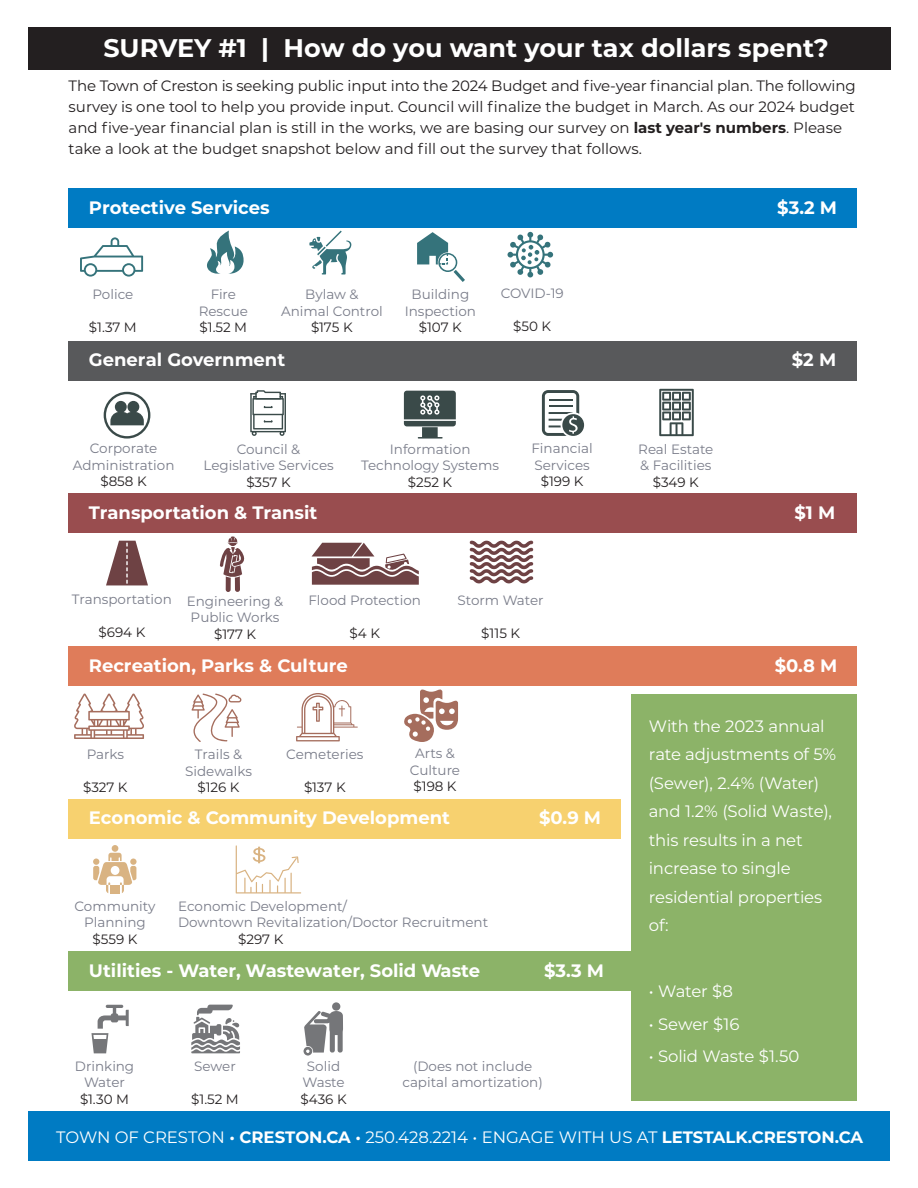
<style>
.page{position:relative;width:918px;height:1188px;background:#fff}
.page>*{position:absolute;margin:0;border:0;box-sizing:border-box;transform-origin:0 0}
.t1{font:700 25.5px "Montserrat";color:#fff}
.t2{font:700 18px "Montserrat";color:#fff}
.t3{font:16.5px/28.5px "Montserrat";letter-spacing:-.01em;color:#fff}
.t4{font:15px/21px "Montserrat";color:#231f20}
.t5{font:13.5px/16.5px "Montserrat";color:#797c89;text-align:center}
.t6{font:13.5px "Montserrat";color:#231f20}
.s1{font-weight:700}
.s2{color:#231f20}
.s3{font-weight:600}
</style>
<div class="page">
<div style="left:28px;top:27px;width:862px;height:42px;background:#231f20"></div>
<div style="left:29px;top:1112px;width:861px;height:49px;background:#007bc3"></div>
<div style="left:631px;top:694px;width:226px;height:407px;background:#8cb368"></div>
<div style="left:69px;top:188px;width:788px;height:40px;background:#007bc3"></div>
<div style="left:69px;top:341px;width:788px;height:40px;background:#58595b"></div>
<div style="left:69px;top:493px;width:788px;height:40px;background:#994d4f"></div>
<div style="left:69px;top:646px;width:788px;height:40px;background:#df7c5a"></div>
<div style="left:69px;top:799px;width:552px;height:40px;background:#f7d16f"></div>
<div style="left:69px;top:951px;width:788px;height:40px;background:#8cb368"></div>
<svg style="left:80px;top:237px;width:63px;height:40px"></svg>
<svg style="left:207px;top:231px;width:37px;height:43px"></svg>
<svg style="left:309px;top:231px;width:42px;height:43px"></svg>
<svg style="left:417px;top:232px;width:48px;height:50px"></svg>
<svg style="left:508px;top:232px;width:45px;height:45px"></svg>
<svg style="left:104px;top:392px;width:46px;height:47px"></svg>
<svg style="left:250px;top:390px;width:36px;height:46px"></svg>
<svg style="left:404px;top:391px;width:52px;height:35px;background:#566463"></svg>
<hr style="left:418px;top:437px;width:25px;height:2px;background:#3a4a49">
<svg style="left:542px;top:390px;width:42px;height:46px"></svg>
<svg style="left:659px;top:389px;width:35px;height:47px"></svg>
<svg style="left:106px;top:541px;width:42px;height:44px"></svg>
<svg style="left:220px;top:536px;width:25px;height:56px"></svg>
<svg style="left:312px;top:543px;width:107px;height:42px"></svg>
<svg style="left:74px;top:694px;width:70px;height:45px"></svg>
<svg style="left:191px;top:693px;width:50px;height:49px"></svg>
<svg style="left:296px;top:693px;width:62px;height:48px"></svg>
<svg style="left:404px;top:689px;width:54px;height:53px"></svg>
<svg style="left:93px;top:845px;width:44px;height:48px"></svg>
<div style="left:110px;top:885px;width:10px;height:9px;background:#d9b382"></div>
<svg style="left:236px;top:845px;width:65px;height:49px"></svg>
<svg style="left:91px;top:1005px;width:38px;height:48px"></svg>
<svg style="left:191px;top:1005px;width:49px;height:48px"></svg>
<div style="left:332px;top:1002px;width:8px;height:9px;background:#757679;border-radius:50%"></div>
<svg style="left:304px;top:1010px;width:39px;height:46px"></svg>
<svg style="left:470px;top:541px;width:63px;height:42px"></svg>
<p class="t1" style="left:103px;top:29px;width:727px">SURVEY #1 | How do you want your tax dollars spent?</p>
<p class="t4" style="left:69px;top:75px;width:789px">The Town of Creston is seeking public input into the 2024 Budget and five-year financial plan. The following survey is one tool to help you provide input. Council will finalize the budget in March. As our 2024 budget and five-year financial plan is still in the works, we are basing our survey on <span class="s1">last year's numbers</span>. Please take a look at the budget snapshot below and fill out the survey that follows.</p>
<p class="t2" style="left:89px;top:194px;width:182px">Protective Services</p>
<p class="t5" style="left:92px;top:286px;width:42px">Police</p>
<p class="t6" style="left:89px;top:318px;width:49px">$1.37 M</p>
<p class="t5" style="left:199px;top:286px;width:51px">Fire<br>Rescue <span class="s2">$1.52 M</span></p>
<p class="t5" style="left:281px;top:286px;width:103px">Bylaw &amp;<br>Animal Control <span class="s2">$175 K</span></p>
<p class="t5" style="left:405px;top:286px;width:73px">Building<br>Inspection <span class="s2">$107 K</span></p>
<p class="t5" style="left:501px;top:285px;width:65px">COVID-19</p>
<p class="t6" style="left:513px;top:317px;width:40px">$50 K</p>
<p class="t2" style="left:89px;top:347px;width:198px">General Government</p>
<p class="t5" style="left:73px;top:440px;width:103px">Corporate<br>Administration <span class="s2">$858 K</span></p>
<p class="t5" style="left:203px;top:440px;width:132px">Council &amp;<br>Legislative Services <span class="s2">$357 K</span></p>
<p class="t5" style="left:361px;top:440px;width:139px">Information<br>Technology Systems <span class="s2">$252 K</span></p>
<p class="t5" style="left:531px;top:440px;width:63px">Financial<br>Services <span class="s2">$199 K</span></p>
<p class="t5" style="left:638px;top:440px;width:77px">Real Estate &amp; Facilities <span class="s2">$349 K</span></p>
<p class="t2" style="left:89px;top:500px;width:230px">Transportation &amp; Transit</p>
<p class="t5" style="left:72px;top:591px;width:101px">Transportation</p>
<p class="t6" style="left:98px;top:623px;width:48px">$694 K</p>
<p class="t5" style="left:187px;top:592px;width:98px">Engineering &amp;<br>Public Works <span class="s2">$177 K</span></p>
<p class="t5" style="left:308px;top:591px;width:114px">Flood Protection</p>
<p class="t6" style="left:349px;top:624px;width:32px">$4 K</p>
<p class="t2" style="left:89px;top:652px;width:260px">Recreation, Parks &amp; Culture</p>
<p class="t5" style="left:458px;top:591px;width:88px">Storm Water</p>
<p class="t6" style="left:481px;top:623px;width:40px">$115 K</p>
<p class="t2" style="left:777px;top:194px;width:61px">$3.2 M</p>
<p class="t2" style="left:792px;top:347px;width:46px">$2 M</p>
<p class="t2" style="left:795px;top:500px;width:42px">$1 M</p>
<p class="t2" style="left:775px;top:652px;width:64px">$0.8 M</p>
<p class="t5" style="left:87px;top:746px;width:39px">Parks</p>
<p class="t6" style="left:83px;top:778px;width:46px">$327 K</p>
<p class="t5" style="left:185px;top:746px;width:68px">Trails &amp;<br>Sidewalks <span class="s2">$126 K</span></p>
<p class="t5" style="left:286px;top:745px;width:79px">Cemeteries</p>
<p class="t6" style="left:304px;top:778px;width:43px">$137 K</p>
<p class="t5" style="left:410px;top:745px;width:52px">Arts &amp;<br>Culture <span class="s2">$198 K</span></p>
<p class="t2" style="left:89px;top:805px;width:363px">Economic &amp; Community Development</p>
<p class="t5" style="left:75px;top:897px;width:83px">Community<br>Planning <span class="s2">$559 K</span></p>
<p class="t5" style="left:178px;top:897px;width:171px">Economic Development/</p>
<p class="t5" style="left:178px;top:914px;width:312px">Downtown Revitalization/Doctor Recruitment</p>
<p class="t6" style="left:238px;top:930px;width:47px">$297 K</p>
<p class="t2" style="left:89px;top:958px;width:393px">Utilities - Water, Wastewater, Solid Waste</p>
<p class="t2" style="left:539px;top:805px;width:63px">$0.9 M</p>
<p class="t2" style="left:544px;top:958px;width:61px">$3.3 M</p>
<p class="t5" style="left:75px;top:1057px;width:61px">Drinking<br>Water <span class="s2">$1.30 M</span></p>
<p class="t5" style="left:194px;top:1057px;width:43px">Sewer</p>
<p class="t6" style="left:191px;top:1090px;width:49px">$1.52 M</p>
<p class="t5" style="left:301px;top:1057px;width:48px">Solid<br>Waste <span class="s2">$436 K</span></p>
<p class="t5" style="left:402px;top:1057px;width:142px">(Does not include capital amortization)</p>
<p class="t3" style="left:649px;top:711px;width:189px">With the 2023 annual rate adjustments of 5% (Sewer), 2.4% (Water) and 1.2% (Solid Waste), this results in a net increase to single residential properties of:</p>
<p class="t3" style="left:649px;top:976px;width:86px">• Water $8</p>
<p class="t3" style="left:649px;top:1009px;width:92px">• Sewer $16</p>
<p class="t3" style="left:649px;top:1042px;width:152px">• Solid Waste $1.50</p>
<p class="t3" style="left:56px;top:1122px;width:808px">TOWN OF CRESTON <span class="s3">•</span> <span class="s1">CRESTON.CA</span> <span class="s3">•</span> 250.428.2214 • ENGAGE WITH US AT <span class="s1">LETSTALK.CRESTON.CA</span></p>
</div>
